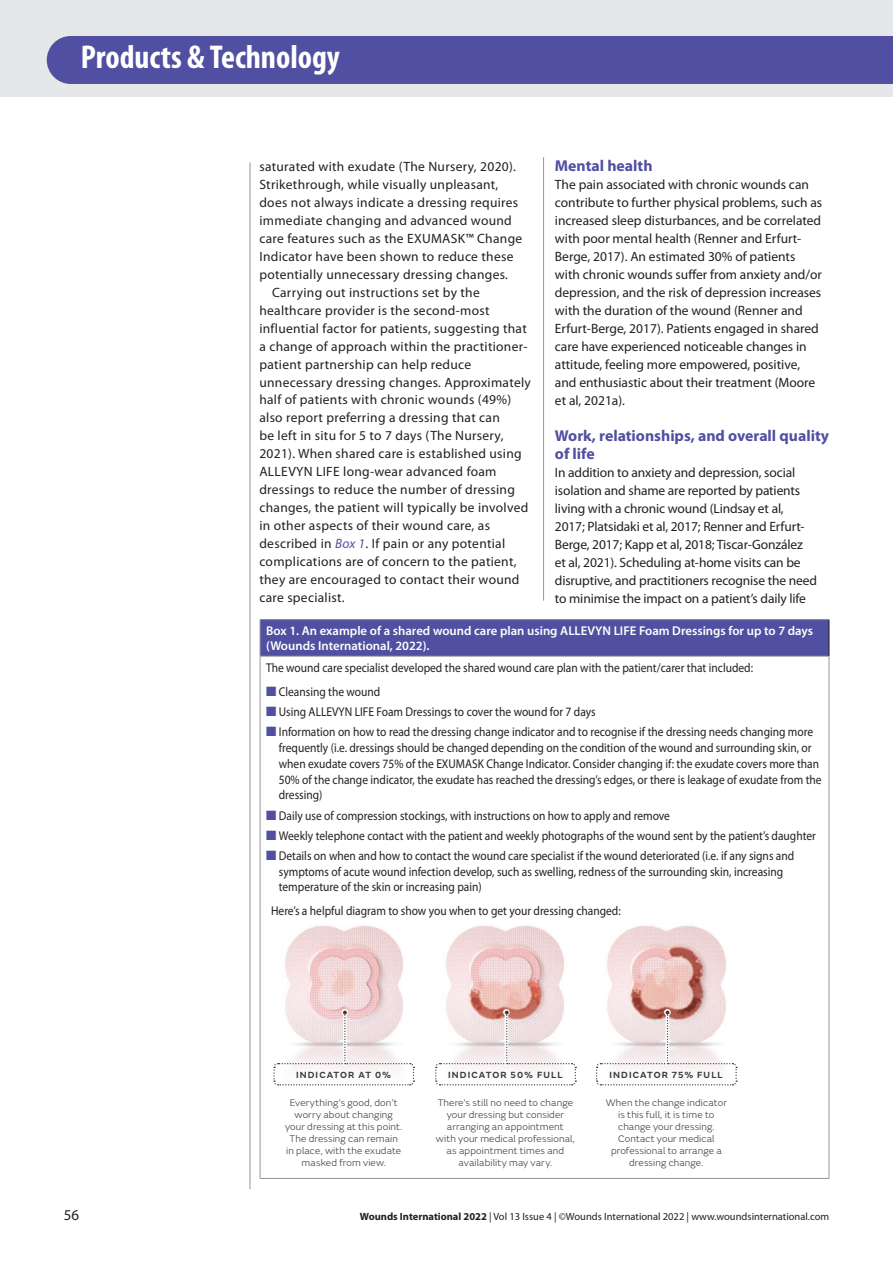
<style>
.page{position:relative;width:893px;height:1263px;background:#fff}
.page>*{position:absolute;margin:0;border:0;box-sizing:border-box;transform-origin:0 0}
.t1{font:700 condensed 33.15px "Myriad Pro";color:#fff}
.t2{font:700 15.75px/18px "Myriad Pro";color:#504fa1}
.t3{font:15px "Myriad Pro";color:#231f20}
.t4{font:13.5px/18px "Myriad Pro";letter-spacing:.015em;color:#231f20}
.t5{font:13.5px/18px "Myriad Pro";letter-spacing:-.01em;color:#231f20}
.t6{font:12.75px/15.8px "Myriad Pro";color:#231f20;scale:.9 1}
.t7{font:600 12.75px/15px "Myriad Pro";color:#fff}
.t8{font:300 11.25px/15px "SN Emeric";letter-spacing:.01em;color:#373b3f;text-align:center}
.t9{font:10.5px "Myriad Pro";color:#231f20}
.t10{font:300 9.9px/12px "SN Emeric";letter-spacing:.01em;color:#373b3f;text-align:center}
.t11{font:600 9.3px "SN Emeric";letter-spacing:.12em;color:#373b3f}
.s1{font-style:italic;color:#504fa1}
.s2{color:#504fa1}
.s3{font-family:"SN Emeric Core";font-weight:400}
.s4{font-weight:700}
</style>
<div class="page">
<div style="left:0;top:0;width:893px;height:97px;background:#e6e7e9"></div>
<div style="left:47px;top:36px;width:846px;height:48px;background:#504fa1"></div>
<hr style="left:250px;top:162px;width:1px;height:1027px;background:#939598">
<hr style="left:543px;top:157px;width:1px;height:444px;background:#939598">
<div style="left:260px;top:620px;width:569px;height:36px;background:#504fa1"></div>
<hr style="left:260px;top:619px;width:569px;height:1px;background:#939598">
<hr style="left:260px;top:620px;width:1px;height:36px;background:#939598">
<hr style="left:260px;top:656px;width:569px;height:1px;background:#939598">
<hr style="left:260px;top:656px;width:1px;height:522px;background:#939598">
<hr style="left:829px;top:656px;width:1px;height:522px;background:#939598">
<hr style="left:260px;top:1178px;width:569px;height:1px;background:#939598">
<hr style="left:829px;top:620px;width:1px;height:36px;background:#231f20">
<img style="left:607px;top:925px;width:119px;height:85px">
<img style="left:446px;top:925px;width:118px;height:85px">
<img style="left:285px;top:925px;width:118px;height:85px">
<svg style="left:273px;top:1010px;width:142px;height:76px"></svg>
<svg style="left:435px;top:1010px;width:142px;height:76px"></svg>
<svg style="left:596px;top:1010px;width:141px;height:76px"></svg>
<h1 class="t1" style="left:81px;top:37px;width:261px">Products &amp; Technology</h1>
<p class="t4" style="left:259px;top:157px;width:258px">saturated with exudate (The Nursery, 2020).</p>
<p class="t4" style="left:259px;top:175px;width:240px">Strikethrough, while visually unpleasant,</p>
<p class="t4" style="left:259px;top:193px;width:260px">does not always indicate a dressing requires</p>
<p class="t4" style="left:259px;top:211px;width:254px">immediate changing and advanced wound</p>
<p class="t4" style="left:259px;top:229px;width:264px">care features such as the EXUMASK™ Change</p>
<p class="t4" style="left:259px;top:247px;width:256px">Indicator have been shown to reduce these</p>
<p class="t4" style="left:259px;top:265px;width:250px">potentially unnecessary dressing changes.</p>
<p class="t4" style="left:272px;top:283px;width:209px">Carrying out instructions set by the</p>
<p class="t4" style="left:259px;top:301px;width:232px">healthcare provider is the second-most</p>
<p class="t4" style="left:259px;top:319px;width:269px">influential factor for patients, suggesting that</p>
<p class="t4" style="left:259px;top:337px;width:270px">a change of approach within the practitioner-</p>
<p class="t4" style="left:259px;top:355px;width:213px">patient partnership can help reduce</p>
<p class="t4" style="left:259px;top:373px;width:273px">unnecessary dressing changes. Approximately</p>
<p class="t4" style="left:259px;top:391px;width:253px">half of patients with chronic wounds (49%)</p>
<p class="t4" style="left:259px;top:409px;width:242px">also report preferring a dressing that can</p>
<p class="t4" style="left:259px;top:427px;width:246px">be left in situ for 5 to 7 days (The Nursery,</p>
<p class="t4" style="left:259px;top:445px;width:264px">2021). When shared care is established using</p>
<p class="t4" style="left:259px;top:463px;width:239px">ALLEVYN LIFE long-wear advanced foam</p>
<p class="t4" style="left:259px;top:481px;width:257px">dressings to reduce the number of dressing</p>
<p class="t4" style="left:259px;top:499px;width:270px">changes, the patient will typically be involved</p>
<p class="t4" style="left:259px;top:517px;width:232px">in other aspects of their wound care, as</p>
<p class="t4" style="left:259px;top:535px;width:247px">described in <span class="s1">Box 1</span>. If pain or any potential</p>
<p class="t4" style="left:259px;top:553px;width:259px">complications are of concern to the patient,</p>
<p class="t4" style="left:259px;top:571px;width:262px">they are encouraged to contact their wound</p>
<p class="t4" style="left:259px;top:589px;width:87px">care specialist.</p>
<p class="t2" style="left:555px;top:156px;width:99px">Mental health</p>
<p class="t4" style="left:555px;top:175px;width:269px">The pain associated with chronic wounds can contribute to further physical problems, such as increased sleep disturbances, and be correlated with poor mental health (Renner and Erfurt-Berge, 2017). An estimated 30% of patients with chronic wounds suffer from anxiety and/or depression, and the risk of depression increases with the duration of the wound (Renner and Erfurt-Berge, 2017). Patients engaged in shared care have experienced noticeable changes in attitude, feeling more empowered, positive, and enthusiastic about their treatment (Moore et al, 2021a).</p>
<p class="t2" style="left:555px;top:426px;width:276px">Work, relationships, and overall quality of life</p>
<p class="t5" style="left:555px;top:463px;width:264px">In addition to anxiety and depression, social isolation and shame are reported by patients living with a chronic wound (Lindsay et al, 2017; Platsidaki et al, 2017; Renner and Erfurt-Berge, 2017; Kapp et al, 2018; Tiscar-González et al, 2021). Scheduling at-home visits can be disruptive, and practitioners recognise the need to minimise the impact on a patient’s daily life</p>
<p class="t7" style="left:266px;top:623px;width:549px">Box 1. An example of a shared wound care plan using ALLEVYN LIFE Foam Dressings for up to 7 days (Wounds International, 2022).</p>
<p class="t6" style="left:266px;top:659px;width:543px">The wound care specialist developed the shared wound care plan with the patient/carer that included:</p>
<p class="t6" style="left:266px;top:684px;width:129px"><span class="s2">■</span> Cleansing the wound</p>
<p class="t6" style="left:266px;top:704px;width:368px"><span class="s2">■</span> Using ALLEVYN LIFE Foam Dressings to cover the wound for 7 days</p>
<p class="t6" style="left:279px;top:724px;width:605px;text-indent:-13px"><span class="s2">■</span> Information on how to read the dressing change indicator and to recognise if the dressing needs changing more frequently (i.e. dressings should be changed depending on the condition of the wound and surrounding skin, or when exudate covers 75% of the EXUMASK Change Indicator. Consider changing if: the exudate covers more than 50% of the change indicator, the exudate has reached the dressing’s edges, or there is leakage of exudate from the dressing)</p>
<p class="t6" style="left:266px;top:807px;width:450px"><span class="s2">■</span> Daily use of compression stockings, with instructions on how to apply and remove</p>
<p class="t6" style="left:266px;top:827px;width:612px"><span class="s2">■</span> Weekly telephone contact with the patient and weekly photographs of the wound sent by the patient’s daughter</p>
<p class="t6" style="left:279px;top:847px;width:574px;text-indent:-13px"><span class="s2">■</span> Details on when and how to contact the wound care specialist if the wound deteriorated (i.e. if any signs and symptoms of acute wound infection develop, such as swelling, redness of the surrounding skin, increasing temperature of the skin or increasing pain)</p>
<p class="t6" style="left:271px;top:903px;width:390px">Here’s a helpful diagram to show you when to get your dressing changed:</p>
<p class="t8" style="left:294px;top:850px;width:424px">With <span class="s3">ALLEVYN</span><sup>◊</sup> <span class="s3">LIFE</span> excess fluid from your wound is masked <sup>3</sup>, whilst also helping to keep potential leaks or odours locked away <sup>3,5,6</sup>.</p>
<p class="t11" style="left:296px;top:1068px;width:97px">INDICATOR AT 0%</p>
<p class="t11" style="left:448px;top:1068px;width:116px">INDICATOR 50% FULL</p>
<p class="t11" style="left:609px;top:1068px;width:115px">INDICATOR 75% FULL</p>
<p class="t10" style="left:285px;top:1097px;width:119px">Everything’s good, don’t worry about changing your dressing at this point.<br>The dressing can remain in place, with the exudate masked from view.</p>
<p class="t10" style="left:436px;top:1097px;width:141px">There’s still no need to change your dressing but consider arranging an appointment with your medical professional, as appointment times and availability may vary.</p>
<p class="t10" style="left:606px;top:1097px;width:122px">When the change indicator is this full, it is time to change your dressing.<br>Contact your medical professional to arrange a dressing change.</p>
<p class="t3" style="left:64px;top:1205px;width:17px">56</p>
<p class="t9" style="left:360px;top:1210px;width:471px"><span class="s4">Wounds International 2022</span> | Vol 13 Issue 4 | ©Wounds International 2022 | www.woundsinternational.com</p>
</div>
